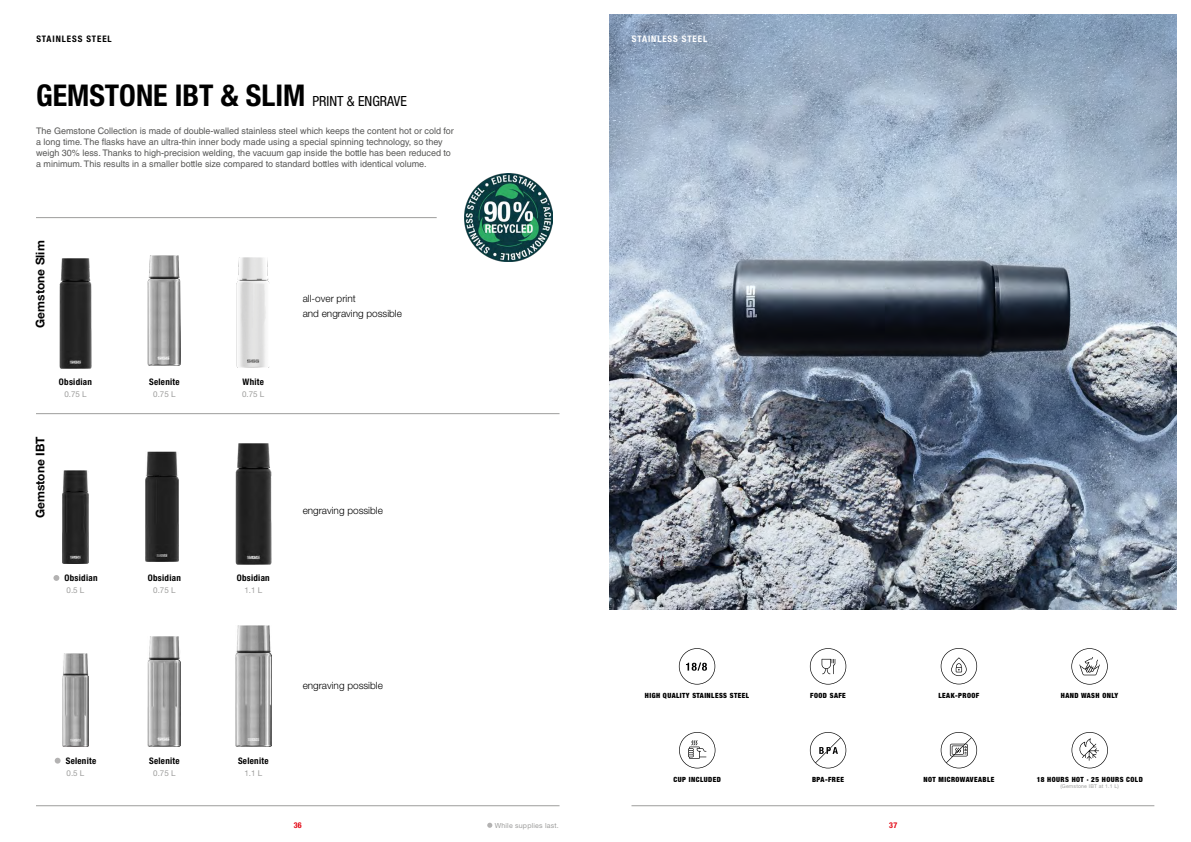
<style>
.page{position:relative;width:1191px;height:842px;background:#fff}
.page>*{position:absolute;margin:0;border:0;box-sizing:border-box;transform-origin:0 0}
.t1{font:700 condensed 30px "Helvetica Neue LT Std";color:#000}
.t2{font:700 12px "Helvetica Neue LT Std";color:#000}
.t3{font:300 10px/14.2px "Helvetica Neue LT Std";color:#000}
.t4{font:9px/10.8px "Helvetica LT Std";color:#575756}
.t5{font:700 condensed 9px "Helvetica Neue LT Std";letter-spacing:.03em;color:#000}
.t6{font:700 condensed 9px "Helvetica Neue LT Std";letter-spacing:.1em;color:#000}
.t7{font:700 condensed 9px "Helvetica Neue LT Std";letter-spacing:.1em;color:#fff}
.t8{font:8px "Helvetica Neue LT Std";color:#9d9d9c}
.t9{font:700 condensed 8px "Helvetica Neue LT Std";color:#e30613}
.t10{font:900 condensed 7.2px "Helvetica Neue";letter-spacing:.06em;color:#000}
.t11{font:7px "Helvetica Neue LT Std";letter-spacing:.03em;color:#9d9d9c}
.t12{font:5.2px "Helvetica Neue LT Std";letter-spacing:.03em;color:#9d9d9c}
.s1{font-weight:400;font-size:14px}
</style>
<div class="page">
<img style="left:609px;top:14px;width:567px;height:596px">
<hr style="left:631px;top:805px;width:523px;height:1px;background:#9d9d9c">
<svg style="left:940px;top:648px;width:37px;height:36px"></svg>
<svg style="left:940px;top:732px;width:37px;height:36px"></svg>
<svg style="left:1071px;top:732px;width:37px;height:36px"></svg>
<svg style="left:679px;top:648px;width:36px;height:36px"></svg>
<svg style="left:810px;top:648px;width:36px;height:36px"></svg>
<svg style="left:679px;top:732px;width:36px;height:36px"></svg>
<svg style="left:810px;top:732px;width:36px;height:36px"></svg>
<img style="left:59px;top:258px;width:33px;height:110px">
<img style="left:237px;top:257px;width:32px;height:110px">
<img style="left:148px;top:256px;width:33px;height:110px">
<svg style="left:1071px;top:648px;width:36px;height:37px"></svg>
<img style="left:465px;top:173px;width:88px;height:88px">
<svg style="left:487px;top:823px;width:5px;height:5px"></svg>
<hr style="left:36px;top:805px;width:523px;height:1px;background:#9d9d9c">
<hr style="left:36px;top:413px;width:523px;height:1px;background:#9d9d9c">
<hr style="left:36px;top:217px;width:401px;height:1px;background:#9d9d9c">
<img style="left:146px;top:452px;width:33px;height:110px">
<img style="left:235px;top:443px;width:36px;height:121px">
<img style="left:62px;top:470px;width:27px;height:93px">
<img style="left:235px;top:625px;width:36px;height:122px">
<img style="left:148px;top:637px;width:33px;height:110px">
<img style="left:62px;top:653px;width:27px;height:94px">
<svg style="left:53px;top:575px;width:6px;height:6px"></svg>
<svg style="left:55px;top:758px;width:6px;height:6px"></svg>
<p class="t6" style="left:36px;top:34px;width:77px">STAINLESS STEEL</p>
<p class="t7" style="left:632px;top:34px;width:77px">STAINLESS STEEL</p>
<h1 class="t1" style="left:36px;top:78px;width:372px">GEMSTONE IBT &amp; SLIM <span class="s1">PRINT &amp; ENGRAVE</span></h1>
<p class="t4" style="left:36px;top:126px;width:419px">The Gemstone Collection is made of double-walled stainless steel which keeps the content hot or cold for a long time. The flasks have an ultra-thin inner body made using a special spinning technology, so they weigh 30% less. Thanks to high-precision welding, the vacuum gap inside the bottle has been reduced to a minimum. This results in a smaller bottle size compared to standard bottles with identical volume.</p>
<h2 class="t2" style="left:33px;top:328px;width:89px;rotate:-90deg">Gemstone Slim</h2>
<p class="t5" style="left:59px;top:377px;width:35px">Obsidian</p>
<p class="t8" style="left:64px;top:390px;width:24px">0.75 L</p>
<h2 class="t2" style="left:33px;top:518px;width:83px;rotate:-90deg">Gemstone IBT</h2>
<p class="t5" style="left:64px;top:573px;width:35px">Obsidian</p>
<p class="t8" style="left:67px;top:586px;width:19px">0.5 L</p>
<p class="t5" style="left:149px;top:377px;width:32px">Selenite</p>
<p class="t8" style="left:153px;top:390px;width:24px">0.75 L</p>
<p class="t5" style="left:148px;top:573px;width:35px">Obsidian</p>
<p class="t8" style="left:153px;top:586px;width:24px">0.75 L</p>
<p class="t5" style="left:242px;top:377px;width:23px">White</p>
<p class="t8" style="left:242px;top:390px;width:24px">0.75 L</p>
<p class="t3" style="left:303px;top:292px;width:101px">all-over print<br>and engraving possible</p>
<p class="t5" style="left:237px;top:573px;width:35px">Obsidian</p>
<p class="t8" style="left:244px;top:586px;width:19px">1.1 L</p>
<p class="t3" style="left:303px;top:503px;width:82px">engraving possible</p>
<p class="t5" style="left:66px;top:755px;width:32px">Selenite</p>
<p class="t8" style="left:67px;top:768px;width:19px">0.5 L</p>
<p class="t5" style="left:149px;top:755px;width:32px">Selenite</p>
<p class="t8" style="left:153px;top:768px;width:24px">0.75 L</p>
<p class="t5" style="left:238px;top:755px;width:32px">Selenite</p>
<p class="t8" style="left:244px;top:768px;width:19px">1.1 L</p>
<p class="t3" style="left:303px;top:679px;width:82px">engraving possible</p>
<p class="t10" style="left:645px;top:689px;width:106px">HIGH QUALITY STAINLESS STEEL</p>
<p class="t10" style="left:810px;top:689px;width:37px">FOOD SAFE</p>
<p class="t10" style="left:673px;top:773px;width:49px">CUP INCLUDED</p>
<p class="t10" style="left:812px;top:773px;width:33px">BPA-FREE</p>
<p class="t9" style="left:294px;top:820px;width:10px">36</p>
<p class="t9" style="left:889px;top:820px;width:10px">37</p>
<p class="t11" style="left:495px;top:821px;width:66px">While supplies last.</p>
<p class="t10" style="left:938px;top:689px;width:42px">LEAK-PROOF</p>
<p class="t10" style="left:1060px;top:689px;width:59px">HAND WASH ONLY</p>
<p class="t10" style="left:923px;top:773px;width:72px">NOT MICROWAVEABLE</p>
<p class="t10" style="left:1036px;top:773px;width:108px">18 HOURS HOT · 25 HOURS COLD</p>
<p class="t12" style="left:1060px;top:783px;width:60px">(Gemstone IBT at 1.1 L)</p>
</div>
